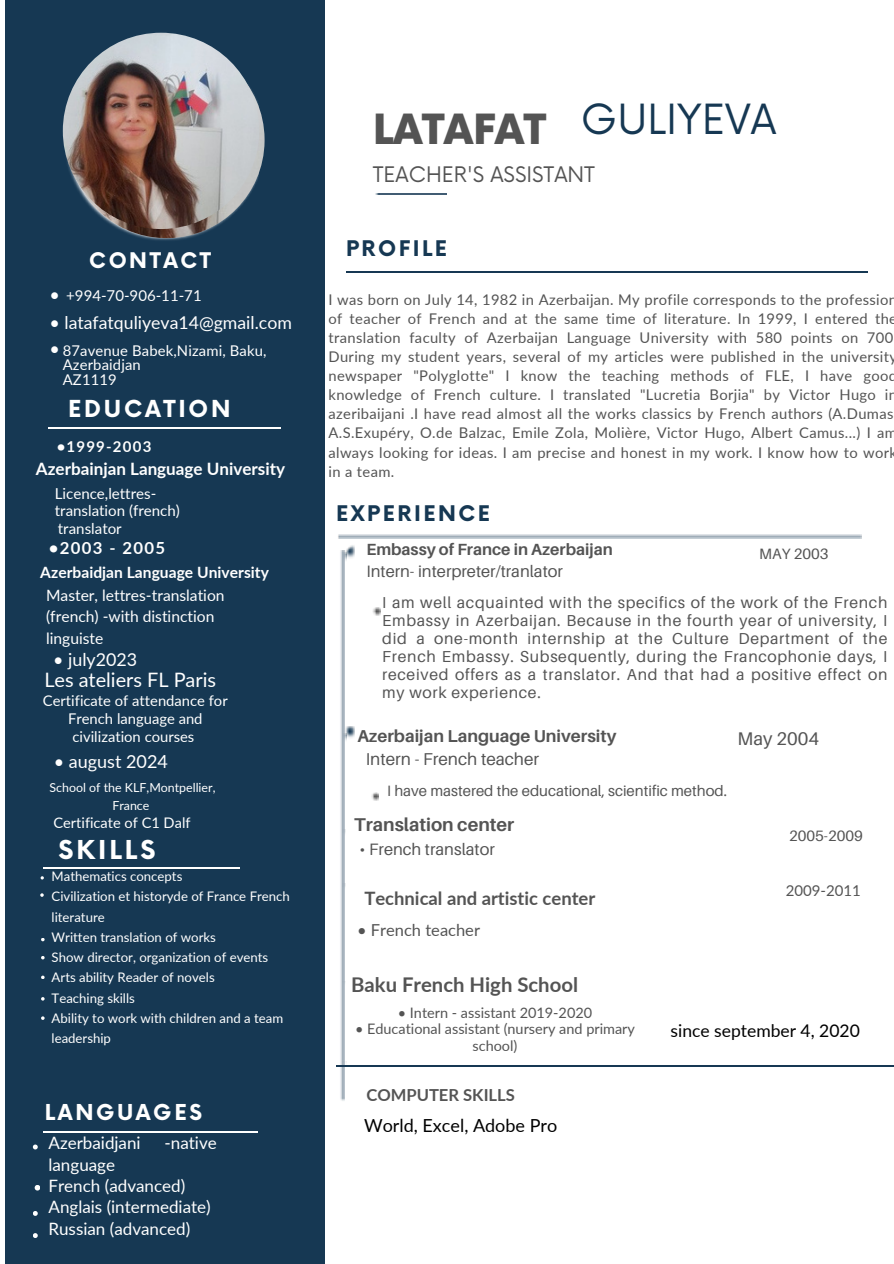
<style>
.page{position:relative;width:894px;height:1264px;background:#fff}
.page>*{position:absolute;margin:0;border:0;box-sizing:border-box;transform-origin:0 0}
.t1{font:40.5px "Now";color:#163853}
.t2{font:900 40.5px "Now";color:#545454}
.t3{font:700 25.35px "Now";letter-spacing:.12em;color:#fff}
.t4{font:700 22.8px "Now";letter-spacing:.12em;color:#fff}
.t5{font:700 21.3px "Now";letter-spacing:.12em;color:#fff}
.t6{font:700 21px "Now";letter-spacing:.12em;color:#163853}
.t7{font:700 21px "Now";letter-spacing:.12em;color:#fff}
.t8{font:20.85px "Now";color:#545454}
.t9{font:700 20.25px "Lato";color:#545454}
.t10{font:19.95px "Lato";color:#fff}
.t11{font:700 18.45px "Lato";color:#545454}
.t12{font:700 18.45px "Aileron";color:#545454}
.t13{font:18.3px "Aileron";color:#545454}
.t14{font:18px "Lato";color:#000}
.t15{font:18px "Lato";color:#fff}
.t16{font:17.85px "Lato";color:#fff}
.t17{font:17.7px "Lato";color:#fff}
.t18{font:17.55px "Lato";color:#000}
.t19{font:700 17.25px "Aileron";color:#545454}
.t20{font:17.1px/21.3px "Lato";color:#fff}
.t21{font:700 17.1px "Lato";color:#fff}
.t22{font:17.1px "Aileron";color:#545454}
.t23{font:700 16.65px "Lato";color:#545454}
.t24{font:700 16.65px "Lato";letter-spacing:.08em;color:#fff}
.t25{font:16.5px "Aileron";color:#545454}
.t26{font:16.5px "Lato";color:#545454}
.t27{font:700 16.2px "Aileron";color:#545454}
.t28{font:15.9px/18px "Aileron";letter-spacing:.045em;color:#545454;text-align:justify}
.t29{font:15.6px/21.3px "Lato";color:#fff}
.t30{font:700 15.6px "Lato";color:#fff}
.t31{font:15.15px "Lato";color:#fff}
.t32{font:15px "Aileron";color:#545454}
.t33{font:15px "Lato";color:#fff}
.t34{font:700 15px "Lato";letter-spacing:.08em;color:#fff}
.t35{font:15px "Lato";color:#545454}
.t36{font:14.85px/14.7px "Lato";color:#fff}
.t37{font:14.7px/19.2px "Lato";letter-spacing:.025em;color:#545454}
.t38{font:14.55px "Lato";color:#fff}
.t39{font:14.4px/16.8px "Lato";color:#545454;text-align:center}
.t40{font:13.2px/20.2px "Lato";color:#fff}
.t41{font:12.45px/17.9px "Lato";color:#fff;text-align:center}
.s1{font-size:18px}
</style>
<div class="page">
<div style="left:5px;top:0;width:319px;height:1263px;background:#163853"></div>
<img style="left:64px;top:53px;width:194px;height:189px">
<img style="left:375px;top:194px;width:71px;height:1px">
<img style="left:68px;top:42px;width:196px;height:196px;border-radius:97px">
<svg style="left:33px;top:1210px;width:5px;height:5px"></svg>
<svg style="left:33px;top:1233px;width:5px;height:4px"></svg>
<svg style="left:33px;top:1144px;width:5px;height:5px"></svg>
<hr style="left:43px;top:1131px;width:214px;height:1px;background:#fff">
<svg style="left:41px;top:975px;width:4px;height:4px"></svg>
<svg style="left:41px;top:997px;width:4px;height:3px"></svg>
<svg style="left:41px;top:955px;width:4px;height:4px"></svg>
<svg style="left:40px;top:893px;width:4px;height:3px"></svg>
<hr style="left:43px;top:867px;width:196px;height:1px;background:#fff">
<hr style="left:48px;top:427px;width:232px;height:1px;background:#fff">
<hr style="left:336px;top:1065px;width:557px;height:1px;background:#163853">
<hr style="left:346px;top:271px;width:520px;height:1px;background:#163853">
<img style="left:345px;top:545px;width:9px;height:14px">
<img style="left:339px;top:550px;width:6px;height:551px">
<svg style="left:342px;top:726px;width:12px;height:16px"></svg>
<svg style="left:372px;top:608px;width:8px;height:7px"></svg>
<svg style="left:371px;top:792px;width:7px;height:8px"></svg>
<svg style="left:342px;top:829px;width:3px;height:6px"></svg>
<svg style="left:342px;top:883px;width:3px;height:6px"></svg>
<svg style="left:342px;top:981px;width:3px;height:5px"></svg>
<svg style="left:35px;top:1184px;width:5px;height:6px"></svg>
<svg style="left:41px;top:937px;width:4px;height:4px"></svg>
<img style="left:63px;top:33px;width:196px;height:196px;border-radius:97px">
<svg style="left:41px;top:1016px;width:4px;height:3px"></svg>
<p class="t15" style="left:50px;top:283px;width:12px">•</p>
<p class="t7" style="left:89px;top:249px;width:123px">CONTACT</p>
<p class="t33" style="left:66px;top:286px;width:137px">+994-70-906-11-71</p>
<p class="t17" style="left:50px;top:311px;width:244px"><span class="s1">•</span> latafatquliyeva14@gmail.com</p>
<h3 class="t36" style="left:63px;top:342px;width:205px">87avenue Babek,Nizami, Baku,<br>Azerbaidjan<br>AZ1119</h3>
<p class="t15" style="left:50px;top:337px;width:12px">•</p>
<p class="t4" style="left:68px;top:396px;width:164px">EDUCATION</p>
<p class="t34" style="left:57px;top:437px;width:96px">•1999-2003</p>
<p class="t21" style="left:36px;top:458px;width:251px">Azerbainjan Language University</p>
<h1 class="t31" style="left:55px;top:484px;width:103px">Licence,lettres-</h1>
<h2 class="t31" style="left:55px;top:501px;width:127px">translation (french)</h2>
<h5 class="t31" style="left:58px;top:519px;width:65px">translator</h5>
<p class="t24" style="left:49px;top:537px;width:118px">•2003 - 2005</p>
<h4 class="t30" style="left:40px;top:563px;width:230px">Azerbaidjan Language University</h4>
<h4 class="t29" style="left:46px;top:584px;width:180px">Master, lettres-translation (french) -with distinction linguiste</h4>
<h6 class="t16" style="left:53px;top:648px;width:85px">• july2023</h6>
<p class="t36" style="left:43px;top:690px;width:186px;line-height:18.3px;text-align:center">Certificate of attendance for<br>French language and civilization courses</p>
<h6 class="t15" style="left:54px;top:750px;width:116px">• august 2024</h6>
<p class="t41" style="left:49px;top:778px;width:167px">School of the KLF,Montpellier,<br>France</p>
<p class="t38" style="left:53px;top:813px;width:138px">Certificate of C1 Dalf</p>
<p class="t10" style="left:44px;top:667px;width:173px">Les ateliers FL Paris</p>
<p class="t3" style="left:58px;top:836px;width:98px">SKILLS</p>
<p class="t40" style="left:52px;top:865px;width:132px">Mathematics concepts</p>
<p class="t40" style="left:52px;top:886px;width:240px">Civilization et historyde of France French literature</p>
<p class="t40" style="left:52px;top:926px;width:166px">Written translation of works</p>
<p class="t40" style="left:52px;top:946px;width:218px">Show director, organization of events<br>Arts ability Reader of novels</p>
<h4 class="t40" style="left:52px;top:987px;width:85px">Teaching skills</h4>
<p class="t40" style="left:52px;top:1007px;width:233px">Ability to work with children and a team leadership</p>
<p class="t5" style="left:45px;top:1100px;width:158px">LANGUAGES</p>
<p class="t20" style="left:48px;top:1131px;width:164px">Azerbaidjani language<br>French (advanced)<br>Anglais (intermediate)<br>Russian (advanced)</p>
<p class="t20" style="left:164px;top:1131px;width:54px">-native</p>
<p class="t2" style="left:373px;top:107px;width:174px">LATAFAT</p>
<p class="t1" style="left:580px;top:96px;width:197px">GULIYEVA</p>
<p class="t8" style="left:372px;top:162px;width:224px">TEACHER'S ASSISTANT</p>
<p class="t6" style="left:346px;top:237px;width:102px">PROFILE</p>
<p class="t37" style="left:328px;top:289px;width:570px">I was born on July 14, 1982 in Azerbaijan. My profile corresponds to the profession of teacher of French and at the same time of literature. In 1999, I entered the translation faculty of Azerbaijan Language University with 580 points on 700<br>During my student years, several of my articles were published in the university newspaper "Polyglotte" I know the teaching methods of FLE, I have good knowledge of French culture. I translated "Lucretia Borjia" by Victor Hugo in azeribaijani .I have read almost all the works classics by French authors (A.Dumas A.S.Exupéry, O.de Balzac, Emile Zola, Molière, Victor Hugo, Albert Camus...) I am always looking for ideas. I am precise and honest in my work. I know how to work in a team.</p>
<p class="t6" style="left:336px;top:502px;width:155px">EXPERIENCE</p>
<p class="t27" style="left:366px;top:539px;width:248px">Embassy of France in Azerbaijan</p>
<p class="t25" style="left:366px;top:561px;width:198px">Intern- interpreter/tranlator</p>
<p class="t32" style="left:759px;top:544px;width:71px">MAY 2003</p>
<p class="t28" style="left:382px;top:593px;width:506px">I am well acquainted with the specifics of the work of the French Embassy in Azerbaijan. Because in the fourth year of university, I did a one-month internship at the Culture Department of the French Embassy. Subsequently, during the Francophonie days, I received offers as a translator. And that had a positive effect on my work experience.</p>
<p class="t19" style="left:357px;top:725px;width:260px">Azerbaijan Language University</p>
<p class="t22" style="left:365px;top:748px;width:175px">Intern - French teacher</p>
<p class="t32" style="left:387px;top:781px;width:341px">I have mastered the educational, scientific method.</p>
<p class="t12" style="left:354px;top:812px;width:161px">Translation center</p>
<p class="t25" style="left:359px;top:839px;width:137px">• French translator</p>
<p class="t11" style="left:364px;top:887px;width:232px">Technical and artistic center</p>
<p class="t26" style="left:357px;top:919px;width:124px">• French teacher</p>
<p class="t13" style="left:737px;top:727px;width:83px">May 2004</p>
<p class="t32" style="left:788px;top:826px;width:75px">2005-2009</p>
<p class="t35" style="left:785px;top:880px;width:77px">2009-2011</p>
<h6 class="t9" style="left:351px;top:972px;width:228px">Baku French High School</h6>
<p class="t39" style="left:397px;top:1003px;width:196px">• Intern - assistant 2019-2020</p>
<p class="t39" style="left:355px;top:1020px;width:281px">• Educational assistant (nursery and primary school)</p>
<p class="t23" style="left:366px;top:1084px;width:150px">COMPUTER SKILLS</p>
<p class="t14" style="left:364px;top:1114px;width:195px">World, Excel, Adobe Pro</p>
<p class="t18" style="left:670px;top:1019px;width:191px">since september 4, 2020</p>
</div>
